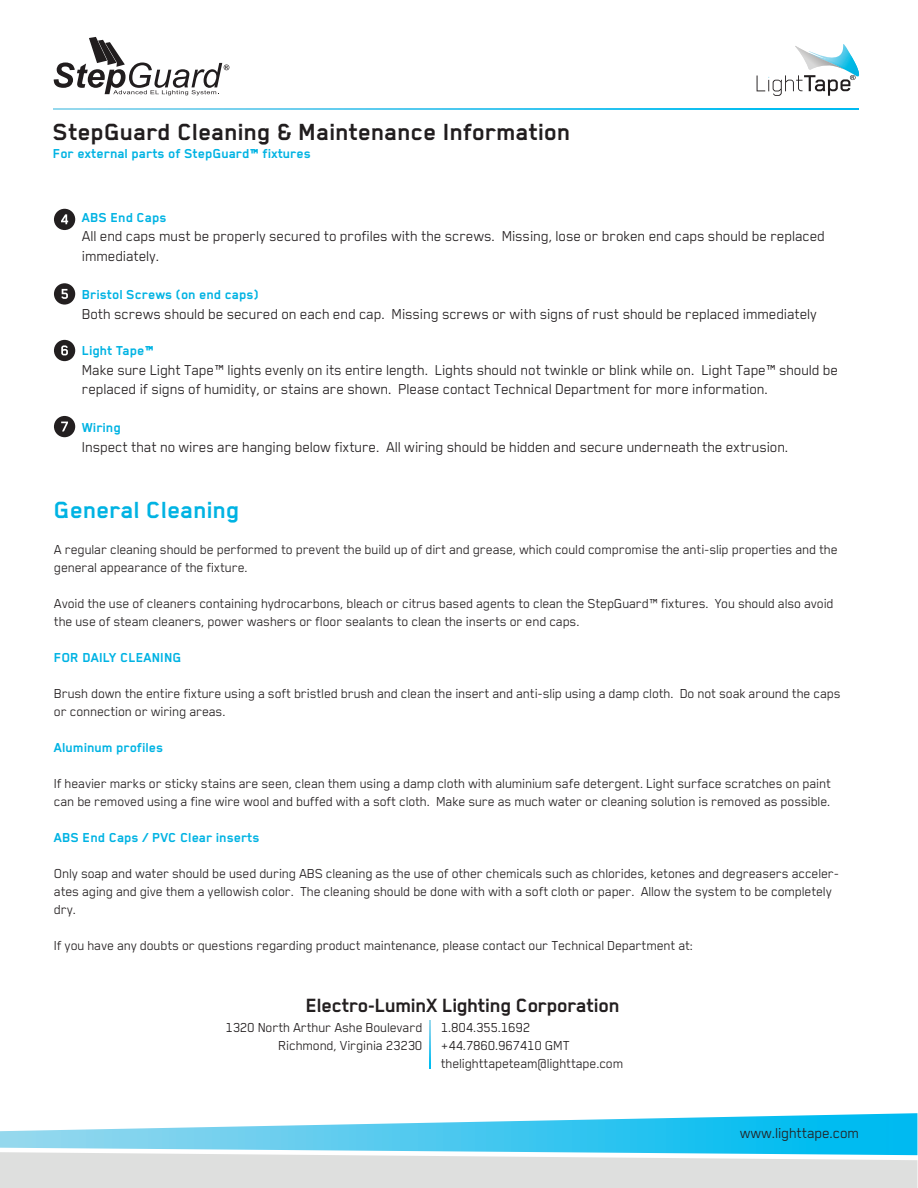
<style>
.page{position:relative;width:918px;height:1188px;background:#fff}
.page>*{position:absolute;margin:0;border:0;box-sizing:border-box;transform-origin:0 0}
.t1{font:700 27px "Blender Pro";color:#211d1e}
.t2{font:700 27px "Blender Pro";color:#00b3e3}
.t3{font:700 22.2px "Blender Pro";letter-spacing:-.02em;color:#231f20}
.t4{font:16.5px/19.8px "Blender Pro";letter-spacing:-.02em;color:#231f20}
.t5{font:15px/18px "Blender Pro";letter-spacing:-.02em;color:#231f20}
.t6{font:700 15px "Blender Pro";color:#00b3e3}
</style>
<div class="page">
<svg style="left:54px;top:37px;width:175px;height:58px"></svg>
<svg style="left:0;top:1113px;width:917px;height:75px"></svg>
<svg style="left:53px;top:108px;width:805px;height:2px;background:#47c8ef"></svg>
<div style="left:54px;top:209px;width:21px;height:21px;background:#231f20;border-radius:50%"></div>
<svg style="left:61px;top:214px;width:7px;height:10px"></svg>
<div style="left:54px;top:283px;width:21px;height:22px;background:#231f20;border-radius:50%"></div>
<svg style="left:61px;top:289px;width:7px;height:10px"></svg>
<div style="left:54px;top:340px;width:21px;height:21px;background:#231f20;border-radius:50%"></div>
<svg style="left:61px;top:345px;width:7px;height:10px"></svg>
<div style="left:54px;top:416px;width:21px;height:21px;background:#231f20;border-radius:50%"></div>
<svg style="left:61px;top:422px;width:7px;height:9px"></svg>
<svg style="left:429px;top:1021px;width:2px;height:48px"></svg>
<svg style="left:757px;top:44px;width:103px;height:52px"></svg>
<h1 class="t1" style="left:53px;top:118px;width:519px">StepGuard Cleaning &amp; Maintenance Information</h1>
<p class="t6" style="left:53px;top:146px;width:259px">For external parts of StepGuard™ fixtures</p>
<p class="t6" style="left:82px;top:209px;width:86px">ABS End Caps</p>
<p class="t4" style="left:82px;top:226px;width:745px">All end caps must be properly secured to profiles with the screws. Missing, lose or broken end caps should be replaced immediately.</p>
<p class="t6" style="left:82px;top:286px;width:178px">Bristol Screws (on end caps)</p>
<p class="t4" style="left:82px;top:303px;width:737px">Both screws should be secured on each end cap. Missing screws or with signs of rust should be replaced immediately</p>
<p class="t6" style="left:82px;top:342px;width:73px">Light Tape™</p>
<p class="t4" style="left:82px;top:359px;width:758px">Make sure Light Tape™ lights evenly on its entire length. Lights should not twinkle or blink while on. Light Tape™ should be replaced if signs of humidity, or stains are shown. Please contact Technical Department for more information.</p>
<p class="t6" style="left:82px;top:419px;width:40px">Wiring</p>
<p class="t4" style="left:82px;top:437px;width:708px">Inspect that no wires are hanging below fixture. All wiring should be hidden and secure underneath the extrusion.</p>
<h1 class="t2" style="left:54px;top:496px;width:187px">General Cleaning</h1>
<p class="t5" style="left:54px;top:540px;width:785px">A regular cleaning should be performed to prevent the build up of dirt and grease, which could compromise the anti-slip properties and the general appearance of the fixture.</p>
<p class="t5" style="left:54px;top:594px;width:781px">Avoid the use of cleaners containing hydrocarbons, bleach or citrus based agents to clean the StepGuard™ fixtures. You should also avoid the use of steam cleaners, power washers or floor sealants to clean the inserts or end caps.</p>
<p class="t6" style="left:54px;top:650px;width:129px">FOR DAILY CLEANING</p>
<p class="t5" style="left:54px;top:684px;width:788px">Brush down the entire fixture using a soft bristled brush and clean the insert and anti-slip using a damp cloth. Do not soak around the caps or connection or wiring areas.</p>
<p class="t6" style="left:54px;top:740px;width:111px">Aluminum profiles</p>
<p class="t5" style="left:54px;top:774px;width:779px">If heavier marks or sticky stains are seen, clean them using a damp cloth with aluminium safe detergent. Light surface scratches on paint can be removed using a fine wire wool and buffed with a soft cloth. Make sure as much water or cleaning solution is removed as possible.</p>
<p class="t6" style="left:54px;top:830px;width:207px">ABS End Caps / PVC Clear inserts</p>
<p class="t5" style="left:54px;top:864px;width:787px">Only soap and water should be used during ABS cleaning as the use of other chemicals such as chlorides, ketones and degreasers acceler&shy;ates aging and give them a yellowish color. The cleaning should be done with with a soft cloth or paper. Allow the system to be completely dry.</p>
<p class="t5" style="left:54px;top:936px;width:641px">If you have any doubts or questions regarding product maintenance, please contact our Technical Department at:</p>
<h2 class="t3" style="left:306px;top:993px;width:315px">Electro-LuminX Lighting Corporation</h2>
<p class="t5" style="left:226px;top:1018px;width:199px;text-align:right">1320 North Arthur Ashe Boulevard<br>Richmond, Virginia 23230</p>
<p class="t5" style="left:441px;top:1018px;width:184px">1.804.355.1692 +44.7860.967410 GMT thelighttapeteam@lighttape.com</p>
<p class="t4" style="left:740px;top:1123px;width:121px">www.lighttape.com</p>
</div>
